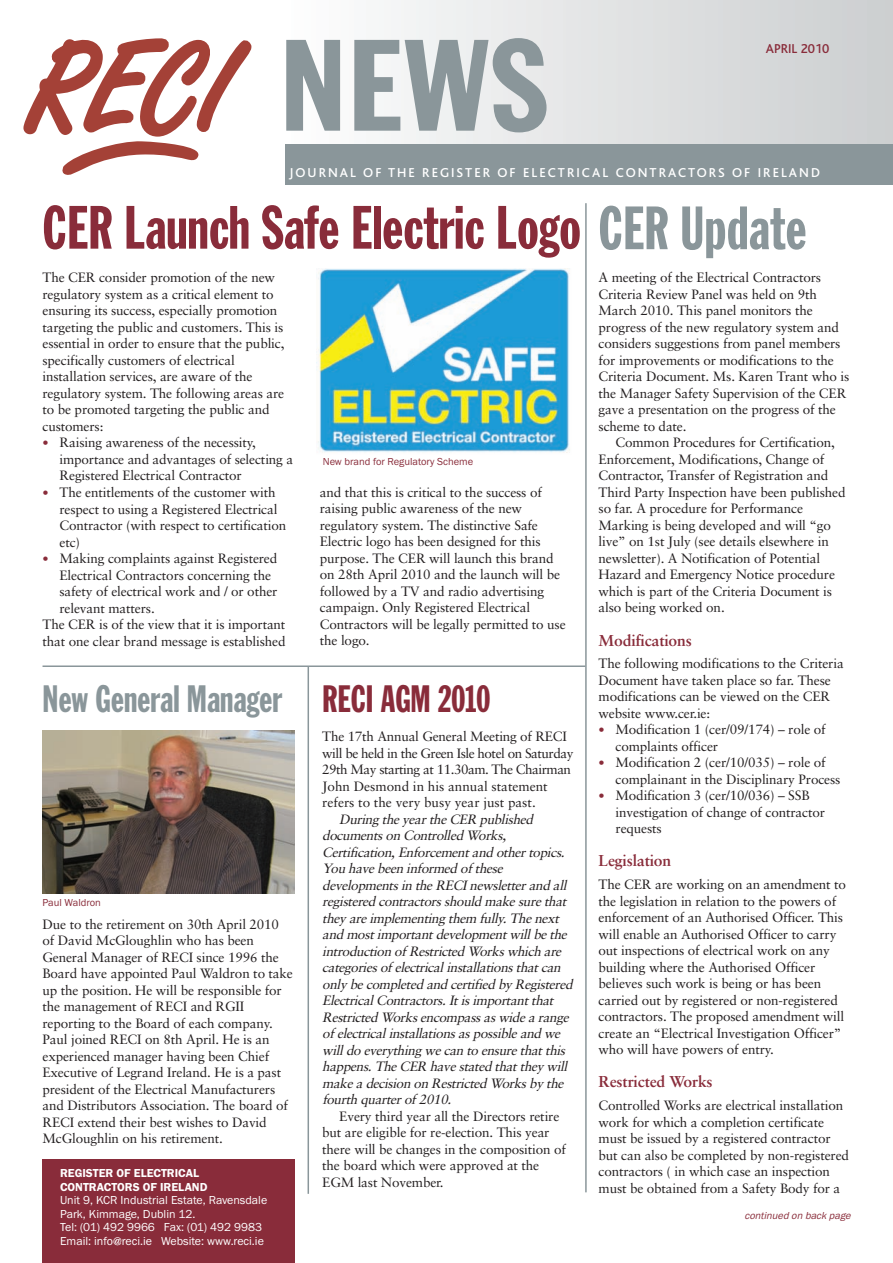
<style>
.page{position:relative;width:893px;height:1263px;background:#fff}
.page>*{position:absolute;margin:0;border:0;box-sizing:border-box;transform-origin:0 0}
.t1{font:127.5px "Franklin Gothic Extra Cond";color:#8a969a;scale:1.2 1}
.t2{font:60px "Franklin Gothic Extra Cond";color:#892c3a}
.t3{font:37.5px "Franklin Gothic Extra Cond";color:#8a969a}
.t4{font:37.5px "Franklin Gothic Extra Cond";color:#892c3a}
.t5{font:700 15.75px "Sabon";letter-spacing:-.01em;color:#892c3a}
.t6{font:13.5px/16.5px "Sabon";letter-spacing:-.01em;color:#231f20}
.t7{font:italic 13.5px/16.5px "Sabon";letter-spacing:-.025em;color:#231f20}
.t8{font:500 13.5px "Bliss";letter-spacing:.15em;color:#fff}
.t9{font:500 13.5px "Bliss";color:#892c3a}
.t10{font:12px/13.5px "Franklin Gothic EF";color:#fff}
.t11{font:600 12px/13.5px "Franklin Gothic EF";color:#fff}
.t12{font:10.5px "Franklin Gothic EF";color:#892c3a}
.t13{font:italic 10.5px "Franklin Gothic EF";color:#892c3a}
.s1{color:#8a969a}
.s2{font-size:12.3px;color:#892c3a}
</style>
<div class="page">
<div style="left:285px;top:0;width:608px;height:153px;background:linear-gradient(to right,#fcfcfc,#cacdcf)"></div>
<div style="left:285px;top:145px;width:608px;height:40px;background:#8a969a"></div>
<svg style="left:23px;top:38px;width:228px;height:137px"></svg>
<img style="left:43px;top:731px;width:251px;height:162px">
<hr style="left:43px;top:665px;width:542px;height:2px;background:#8a969a">
<img style="left:316px;top:269px;width:254px;height:184px">
<div style="left:43px;top:1158px;width:252px;height:105px;background:#892c3a"></div>
<hr style="left:308px;top:667px;width:1px;height:527px;background:#8a969a">
<hr style="left:585px;top:203px;width:2px;height:989px;background:#8a969a">
<h1 class="t1" style="left:281px;top:40px;width:224px">NEWS</h1>
<p class="t8" style="left:289px;top:168px;width:532px">JOURNAL OF THE REGISTER OF ELECTRICAL CONTRACTORS OF IRELAND</p>
<p class="t9" style="left:766px;top:44px;width:65px">APRIL 2010</p>
<h2 class="t2" style="left:43px;top:206px;width:765px">CER Launch Safe Electric Logo <span class="s1">CER Update</span></h2>
<p class="t6" style="left:43px;top:271px;width:243px">The CER consider promotion of the new regulatory system as a critical element to ensuring its success, especially promotion targeting the public and customers. This is essential in order to ensure that the public, specifically customers of electrical installation services, are aware of the regulatory system. The following areas are to be promoted targeting the public and customers:</p>
<p class="t6" style="left:60px;top:436px;width:235px;text-indent:-17px"><span class="s2">•</span> Raising awareness of the necessity, importance and advantages of selecting a<br>Registered Electrical Contractor</p>
<p class="t6" style="left:60px;top:485px;width:228px;text-indent:-17px"><span class="s2">•</span> The entitlements of the customer with respect to using a Registered Electrical<br>Contractor (with respect to certification etc)</p>
<p class="t6" style="left:43px;top:551px;width:236px"><span class="s2">•</span> Making complaints against Registered</p>
<p class="t6" style="left:60px;top:568px;width:213px">Electrical Contractors concerning the</p>
<p class="t6" style="left:60px;top:584px;width:219px">safety of electrical work and / or other</p>
<p class="t6" style="left:60px;top:601px;width:97px">relevant matters.</p>
<p class="t6" style="left:43px;top:617px;width:244px">The CER is of the view that it is important</p>
<p class="t6" style="left:43px;top:634px;width:245px">that one clear brand message is established</p>
<h3 class="t3" style="left:43px;top:685px;width:241px">New General Manager</h3>
<p class="t12" style="left:43px;top:898px;width:60px">Paul Waldron</p>
<p class="t6" style="left:43px;top:917px;width:252px">Due to the retirement on 30th April 2010 of David McGloughlin who has been General Manager of RECI since 1996 the Board have appointed Paul Waldron to take up the position. He will be responsible for the management of RECI and RGII reporting to the Board of each company.<br>Paul joined RECI on 8th April. He is an experienced manager having been Chief Executive of Legrand Ireland. He is a past president of the Electrical Manufacturers and Distributors Association. The board of RECI extend their best wishes to David McGloughlin on his retirement.</p>
<p class="t11" style="left:60px;top:1167px;width:149px">REGISTER OF ELECTRICAL<br>CONTRACTORS OF IRELAND</p>
<p class="t10" style="left:60px;top:1194px;width:209px">Unit 9, KCR Industrial Estate, Ravensdale Park, Kimmage, Dublin 12.<br>Tel: (01) 492 9966 Fax: (01) 492 9983<br>Email: info@reci.ie Website: www.reci.ie</p>
<p class="t12" style="left:323px;top:458px;width:152px">New brand for Regulatory Scheme</p>
<p class="t6" style="left:320px;top:485px;width:247px">and that this is critical to the success of raising public awareness of the new regulatory system. The distinctive Safe Electric logo has been designed for this purpose. The CER will launch this brand on 28th April 2010 and the launch will be followed by a TV and radio advertising campaign. Only Registered Electrical Contractors will be legally permitted to use the logo.</p>
<h3 class="t4" style="left:322px;top:685px;width:170px">RECI AGM 2010</h3>
<p class="t6" style="left:322px;top:729px;width:253px">The 17th Annual General Meeting of RECI will be held in the Green Isle hotel on Saturday 29th May starting at 11.30am. The Chairman John Desmond in his annual statement refers to the very busy year just past.</p>
<p class="t7" style="left:322px;top:812px;width:255px;text-indent:17px">During theyeartheCER published documentson Controlled Works, Certification,Enforcementand othertopics.<br>You havebeen informed of these developmentsin theRECInewsletterand all registered contractorsshould makesurethat they areimplementing them fully.Thenext and mostimportantdevelopmentwillbethe introduction of Restricted Workswhich are categoriesof electricalinstallationsthatcan only becompleted and certified by Registered ElectricalContractors.Itisimportantthat Restricted Worksencompassaswidea range of electricalinstallationsaspossibleand we willdo everything wecan to ensurethatthis happens.TheCER havestated thatthey will makea decision on Restricted Worksby the fourth quarterof 2010.</p>
<p class="t6" style="left:322px;top:1109px;width:245px;text-indent:17px">Every third year all the Directors retire but are eligible for re-election. This year there will be changes in the composition of the board which were approved at the EGM last November.</p>
<p class="t6" style="left:599px;top:271px;width:252px">A meeting of the Electrical Contractors Criteria Review Panel was held on 9th March 2010. This panel monitors the progress of the new regulatory system and considers suggestions from panel members for improvements or modifications to the Criteria Document. Ms. Karen Trant who is the Manager Safety Supervision of the CER gave a presentation on the progress of the scheme to date.</p>
<p class="t6" style="left:599px;top:436px;width:248px;text-indent:17px">Common Procedures for Certification, Enforcement, Modifications, Change of Contractor, Transfer of Registration and Third Party Inspection have been published so far. A procedure for Performance Marking is being developed and will “go live” on 1st July (see details elsewhere in newsletter). A Notification of Potential Hazard and Emergency Notice procedure which is part of the Criteria Document is also being worked on.</p>
<p class="t5" style="left:599px;top:633px;width:95px">Modifications</p>
<p class="t6" style="left:599px;top:656px;width:247px">The following modifications to the Criteria Document have taken place so far. These modifications can be viewed on the CER website www.cer.ie:</p>
<p class="t6" style="left:616px;top:722px;width:212px;text-indent:-17px"><span class="s2">•</span> Modification 1 (cer/09/174) – role of complaints officer</p>
<p class="t6" style="left:616px;top:755px;width:226px;text-indent:-17px"><span class="s2">•</span> Modification 2 (cer/10/035) – role of complainant in the Disciplinary Process</p>
<p class="t6" style="left:616px;top:788px;width:211px;text-indent:-17px"><span class="s2">•</span> Modification 3 (cer/10/036) – SSB investigation of change of contractor requests</p>
<p class="t5" style="left:599px;top:854px;width:74px">Legislation</p>
<p class="t6" style="left:599px;top:877px;width:249px">The CER are working on an amendment to the legislation in relation to the powers of enforcement of an Authorised Officer. This will enable an Authorised Officer to carry out inspections of electrical work on any building where the Authorised Officer believes such work is being or has been carried out by registered or non-registered contractors. The proposed amendment will create an “Electrical Investigation Officer” who will have powers of entry.</p>
<p class="t5" style="left:599px;top:1075px;width:116px">Restricted Works</p>
<p class="t6" style="left:599px;top:1098px;width:252px">Controlled Works are electrical installation work for which a completion certificate must be issued by a registered contractor but can also be completed by non-registered contractors ( in which case an inspection must be obtained from a Safety Body for a</p>
<p class="t13" style="left:745px;top:1211px;width:109px">continued on back page</p>
</div>
